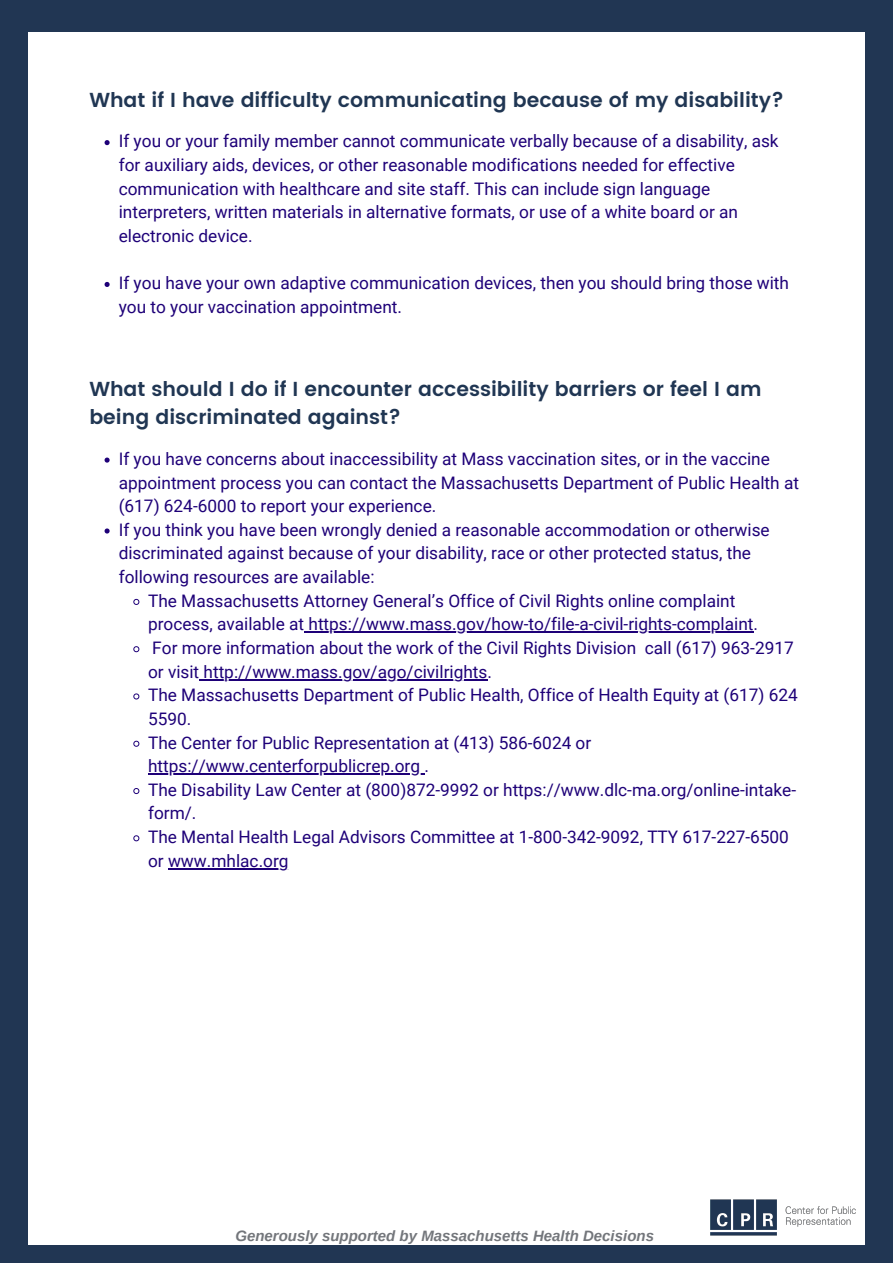
<style>
.page{position:relative;width:893px;height:1263px;background:#213653}
.page>*{position:absolute;margin:0;border:0;box-sizing:border-box;transform-origin:0 0}
.t1{font:600 20.25px/27.8px "Poppins";color:#203653}
.t2{font:17.25px/23.6px "Roboto";color:#1e0078}
.t3{font:italic 700 15px "Arimo";color:#73767b}
</style>
<div class="page">
<div style="left:28px;top:33px;width:837px;height:1212px;background:#fff"></div>
<svg style="left:105px;top:140px;width:5px;height:5px"></svg>
<svg style="left:105px;top:282px;width:5px;height:5px"></svg>
<svg style="left:105px;top:457px;width:5px;height:6px"></svg>
<svg style="left:105px;top:528px;width:5px;height:5px"></svg>
<svg style="left:133px;top:599px;width:7px;height:6px"></svg>
<hr style="left:304px;top:631px;width:449px;height:2px;background:#1e0078">
<svg style="left:133px;top:646px;width:7px;height:6px"></svg>
<hr style="left:199px;top:679px;width:288px;height:1px;background:#1e0078">
<svg style="left:133px;top:693px;width:7px;height:7px"></svg>
<svg style="left:133px;top:740px;width:7px;height:7px"></svg>
<hr style="left:148px;top:773px;width:276px;height:2px;background:#1e0078">
<svg style="left:133px;top:788px;width:7px;height:6px"></svg>
<svg style="left:133px;top:835px;width:7px;height:6px"></svg>
<hr style="left:168px;top:868px;width:120px;height:1px;background:#1e0078">
<img style="left:710px;top:1199px;width:146px;height:37px">
<p class="t1" style="left:89px;top:86px;width:696px">What if I have difficulty communicating because of my disability?</p>
<p class="t2" style="left:119px;top:130px;width:661px">If you or your family member cannot communicate verbally because of a disability, ask for auxiliary aids, devices, or other reasonable modifications needed for effective communication with healthcare and site staff. This can include sign language interpreters, written materials in alternative formats, or use of a white board or an electronic device.</p>
<p class="t2" style="left:119px;top:271px;width:672px">If you have your own adaptive communication devices, then you should bring those with you to your vaccination appointment.</p>
<p class="t1" style="left:89px;top:375px;width:673px">What should I do if I encounter accessibility barriers or feel I am being discriminated against?</p>
<p class="t2" style="left:119px;top:447px;width:682px">If you have concerns about inaccessibility at Mass vaccination sites, or in the vaccine appointment process you can contact the Massachusetts Department of Public Health at (617) 624-6000 to report your experience.</p>
<p class="t2" style="left:119px;top:518px;width:652px">If you think you have been wrongly denied a reasonable accommodation or otherwise discriminated against because of your disability, race or other protected status, the following resources are available:</p>
<p class="t2" style="left:148px;top:589px;width:611px">The Massachusetts Attorney General’s Office of Civil Rights online complaint process, available at https://www.mass.gov/how-to/file-a-civil-rights-complaint.</p>
<p class="t2" style="left:148px;top:636px;width:647px">For more information about the work of the Civil Rights Division call (617) 963-2917 or visit http://www.mass.gov/ago/civilrights.</p>
<p class="t2" style="left:148px;top:683px;width:651px">The Massachusetts Department of Public Health, Office of Health Equity at (617) 624<br>5590.</p>
<p class="t2" style="left:148px;top:731px;width:445px">The Center for Public Representation at (413) 586-6024 or https://www.centerforpublicrep.org .</p>
<p class="t2" style="left:148px;top:778px;width:649px">The Disability Law Center at (800)872-9992 or https://www.dlc-ma.org/online-intake&shy;form/.</p>
<p class="t2" style="left:148px;top:825px;width:642px">The Mental Health Legal Advisors Committee at 1-800-342-9092, TTY 617-227-6500 or www.mhlac.org</p>
<p class="t3" style="left:235px;top:1227px;width:420px">Generously supported by Massachusetts Health Decisions</p>
</div>
